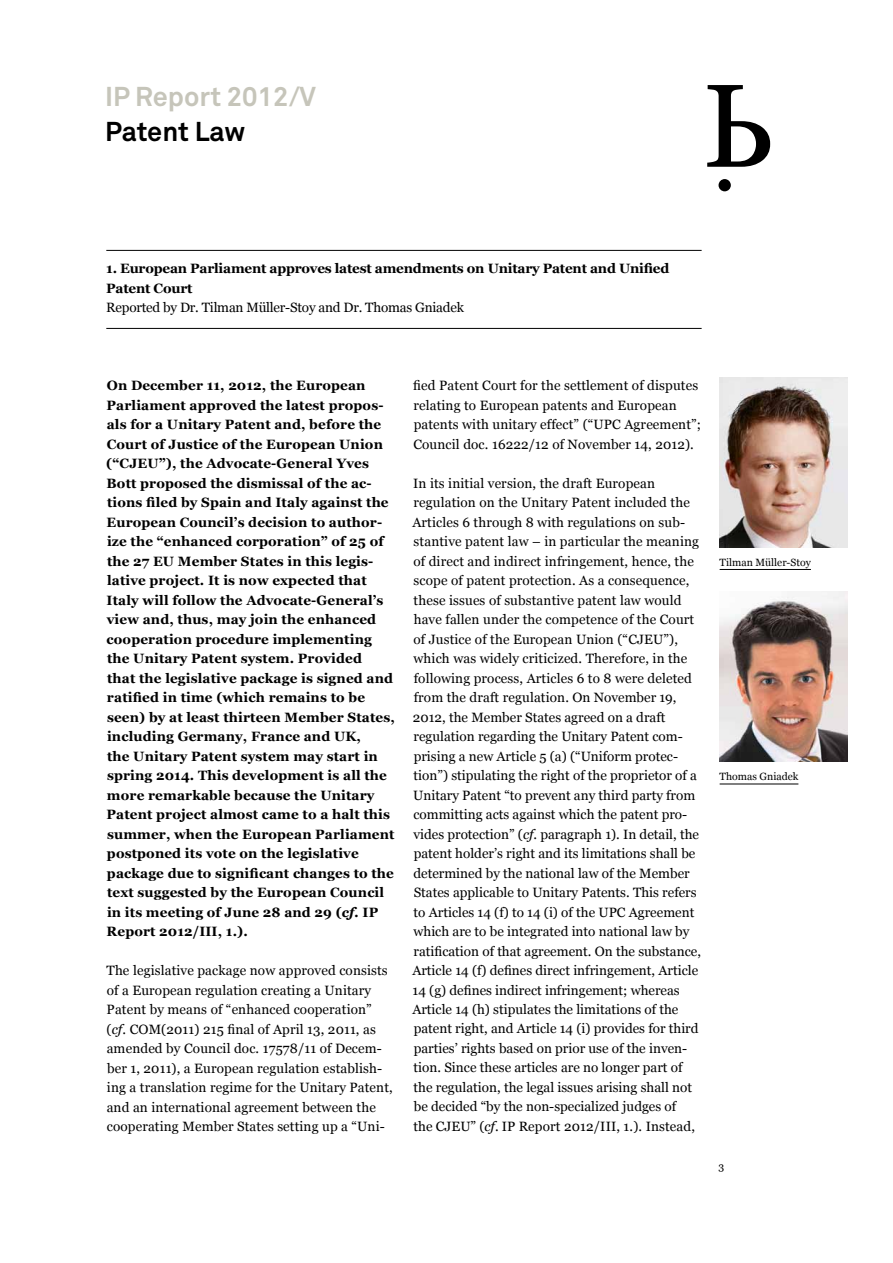
<style>
.page{position:relative;width:893px;height:1263px;background:#fff}
.page>*{position:absolute;margin:0;border:0;box-sizing:border-box;transform-origin:0 0}
.t1{font:700 27px "Akkurat Std";color:#c6c5ba}
.t2{font:700 27px "Akkurat Std";letter-spacing:-.005em;color:#000}
.t3{font:13.5px/19.5px "Georgia";letter-spacing:.01em;color:#000}
.t4{font:700 13.5px/19.5px "Georgia";letter-spacing:.01em;color:#000}
.t5{font:700 13.5px/19.5px "Georgia";letter-spacing:-.015em;color:#000}
.t6{font:13.5px "Georgia";letter-spacing:-.015em;color:#000}
.t7{font:10.5px "Georgia";color:#000}
.s1{font-style:italic}
</style>
<div class="page">
<svg style="left:707px;top:85px;width:63px;height:82px"></svg>
<div style="left:718px;top:179px;width:13px;height:12px;background:#000;border-radius:50%"></div>
<hr style="left:106px;top:250px;width:596px;height:1px;background:#000">
<hr style="left:106px;top:328px;width:596px;height:1px;background:#000">
<img style="left:720px;top:377px;width:127px;height:170px">
<img style="left:720px;top:591px;width:127px;height:170px">
<hr style="left:720px;top:569px;width:91px;height:1px;background:#000">
<hr style="left:720px;top:784px;width:78px;height:1px;background:#000">
<h1 class="t1" style="left:105px;top:80px;width:212px">IP Report 2012/V</h1>
<h1 class="t2" style="left:105px;top:115px;width:142px">Patent Law</h1>
<p class="t5" style="left:106px;top:259px;width:565px">1. European Parliament approves latest amendments on Unitary Patent and Unified<br>Patent Court</p>
<p class="t6" style="left:106px;top:299px;width:359px">Reported by Dr. Tilman Müller-Stoy and Dr. Thomas Gniadek</p>
<p class="t4" style="left:106px;top:376px;width:290px">On December 11, 2012, the European Parliament approved the latest propos&shy;als for a Unitary Patent and, before the Court of Justice of the European Union (“CJEU”), the Advocate-General Yves Bott proposed the dismissal of the ac&shy;tions filed by Spain and Italy against the European Council’s decision to author&shy;ize the “enhanced corporation” of 25 of the 27 EU Member States in this legis&shy;lative project. It is now expected that Italy will follow the Advocate-General’s view and, thus, may join the enhanced cooperation procedure implementing the Unitary Patent system. Provided<br>that the legislative package is signed and ratified in time (which remains to be seen) by at least thirteen Member States, including Germany, France and UK,<br>the Unitary Patent system may start in spring 2014. This development is all the more remarkable because the Unitary Patent project almost came to a halt this summer, when the European Parliament postponed its vote on the legislative package due to significant changes to the text suggested by the European Council in its meeting of June 28 and 29 (<span class="s1">cf.</span> IP Report 2012/III, 1.).</p>
<p class="t3" style="left:106px;top:961px;width:288px">The legislative package now approved consists of a European regulation creating a Unitary Patent by means of “enhanced cooperation” (<span class="s1">cf</span>. COM(2011) 215 final of April 13, 2011, as amended by Council doc. 17578/11 of Decem&shy;ber 1, 2011), a European regulation establish&shy;ing a translation regime for the Unitary Patent, and an international agreement between the cooperating Member States setting up a “Uni-</p>
<p class="t3" style="left:413px;top:376px;width:289px">fied Patent Court for the settlement of disputes relating to European patents and European patents with unitary effect” (“UPC Agreement”; Council doc. 16222/12 of November 14, 2012).</p>
<p class="t3" style="left:412px;top:473px;width:290px">In its initial version, the draft European regulation on the Unitary Patent included the Articles 6 through 8 with regulations on sub&shy;stantive patent law – in particular the meaning of direct and indirect infringement, hence, the scope of patent protection. As a consequence, these issues of substantive patent law would have fallen under the competence of the Court of Justice of the European Union (“CJEU”), which was widely criticized. Therefore, in the following process, Articles 6 to 8 were deleted from the draft regulation. On November 19, 2012, the Member States agreed on a draft regulation regarding the Unitary Patent com&shy;prising a new Article 5 (a) (“Uniform protec&shy;tion”) stipulating the right of the proprietor of a Unitary Patent “to prevent any third party from committing acts against which the patent pro&shy;vides protection” (<span class="s1">cf</span>. paragraph 1). In detail, the patent holder’s right and its limitations shall be determined by the national law of the Member States applicable to Unitary Patents. This refers to Articles 14 (f) to 14 (i) of the UPC Agreement which are to be integrated into national law by ratification of that agreement. On the substance, Article 14 (f) defines direct infringement, Article 14 (g) defines indirect infringement; whereas Article 14 (h) stipulates the limitations of the patent right, and Article 14 (i) provides for third parties’ rights based on prior use of the inven&shy;tion. Since these articles are no longer part of the regulation, the legal issues arising shall not be decided “by the non-specialized judges of<br>the CJEU” (<span class="s1">cf</span>. IP Report 2012/III, 1.). Instead,</p>
<p class="t7" style="left:720px;top:556px;width:93px">Tilman Müller-Stoy</p>
<p class="t7" style="left:720px;top:770px;width:80px">Thomas Gniadek</p>
<p class="t7" style="left:719px;top:1160px;width:7px">3</p>
</div>
